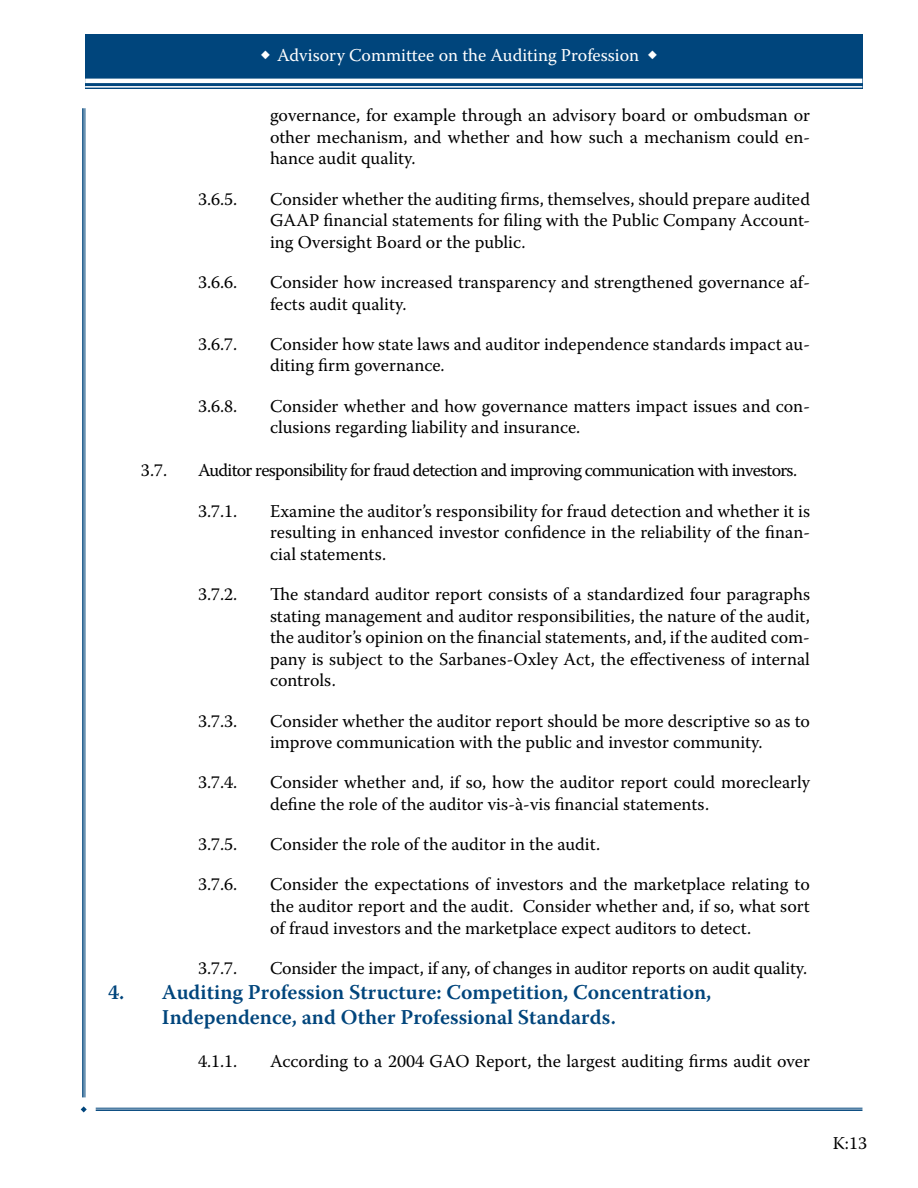
<style>
.page{position:relative;width:918px;height:1188px;background:#fff}
.page>*{position:absolute;margin:0;border:0;box-sizing:border-box;transform-origin:0 0}
.t1{font:600 21px/25.2px "Warnock Pro";color:#00457c}
.t2{font:18px/21.6px "Warnock Pro";color:#000;text-align:justify}
.t3{font:18px "Warnock Pro";letter-spacing:-.005em;color:#fff}
</style>
<div class="page">
<div style="left:85px;top:34px;width:777px;height:55px;background:#00457c"></div>
<hr style="left:85px;top:108px;width:1px;height:989px;background:#00457c">
<hr style="left:82px;top:108px;width:2px;height:989px;background:#00457c">
<svg style="left:81px;top:1106px;width:6px;height:6px"></svg>
<hr style="left:96px;top:1108px;width:766px;height:1px;background:#00457c">
<hr style="left:96px;top:1109px;width:766px;height:2px;background:#00457c">
<hr style="left:85px;top:79px;width:777px;height:4px;background:#fff">
<hr style="left:85px;top:86px;width:777px;height:2px;background:#fff">
<p class="t3" style="left:261px;top:44px;width:398px">◆ Advisory Committee on the Auditing Profession ◆</p>
<p class="t2" style="left:270px;top:104px;width:542px">governance, for example through an advisory board or ombudsman or other mechanism, and whether and how such a mechanism could en&shy;hance audit quality.</p>
<p class="t2" style="left:198px;top:188px;width:41px">3.6.5.</p>
<p class="t2" style="left:270px;top:188px;width:542px">Consider whether the auditing firms, themselves, should prepare audited GAAP financial statements for filing with the Public Company Account&shy;ing Oversight Board or the public.</p>
<p class="t2" style="left:198px;top:271px;width:41px">3.6.6.</p>
<p class="t2" style="left:270px;top:271px;width:541px">Consider how increased transparency and strengthened governance af&shy;fects audit quality.</p>
<p class="t2" style="left:198px;top:333px;width:41px">3.6.7.</p>
<p class="t2" style="left:270px;top:333px;width:541px">Consider how state laws and auditor independence standards impact au&shy;diting firm governance.</p>
<p class="t2" style="left:198px;top:395px;width:41px">3.6.8.</p>
<p class="t2" style="left:270px;top:395px;width:541px">Consider whether and how governance matters impact issues and con&shy;clusions regarding liability and insurance.</p>
<p class="t2" style="left:141px;top:459px;width:28px">3.7.</p>
<p class="t2" style="left:198px;top:459px;width:601px">Auditor responsibility for fraud detection and improving communication with investors.</p>
<p class="t2" style="left:198px;top:500px;width:41px">3.7.1.</p>
<p class="t2" style="left:270px;top:500px;width:542px">Examine the auditor’s responsibility for fraud detection and whether it is resulting in enhanced investor confidence in the reliability of the finan&shy;cial statements.</p>
<p class="t2" style="left:198px;top:583px;width:41px">3.7.2.</p>
<p class="t2" style="left:270px;top:583px;width:541px">The standard auditor report consists of a standardized four paragraphs stating management and auditor responsibilities, the nature of the audit, the auditor’s opinion on the financial statements, and, if the audited com&shy;pany is subject to the Sarbanes-Oxley Act, the effectiveness of internal controls.</p>
<p class="t2" style="left:198px;top:710px;width:41px">3.7.3.</p>
<p class="t2" style="left:270px;top:710px;width:542px">Consider whether the auditor report should be more descriptive so as to improve communication with the public and investor community.</p>
<p class="t2" style="left:198px;top:771px;width:41px">3.7.4.</p>
<p class="t2" style="left:270px;top:771px;width:542px">Consider whether and, if so, how the auditor report could moreclearly define the role of the auditor vis-à-vis financial statements.</p>
<p class="t2" style="left:198px;top:833px;width:41px">3.7.5.</p>
<p class="t2" style="left:270px;top:833px;width:332px">Consider the role of the auditor in the audit.</p>
<p class="t2" style="left:198px;top:873px;width:41px">3.7.6.</p>
<p class="t2" style="left:270px;top:873px;width:541px">Consider the expectations of investors and the marketplace relating to the auditor report and the audit. Consider whether and, if so, what sort of fraud investors and the marketplace expect auditors to detect.</p>
<p class="t2" style="left:198px;top:957px;width:41px">3.7.7.</p>
<p class="t2" style="left:270px;top:957px;width:539px">Consider the impact, if any, of changes in auditor reports on audit quality.</p>
<p class="t1" style="left:162px;top:979px;width:551px;text-indent:-54px">4. Auditing Profession Structure: Competition, Concentration,<br>Independence, and Other Professional Standards.</p>
<p class="t2" style="left:198px;top:1050px;width:41px">4.1.1.</p>
<p class="t2" style="left:270px;top:1050px;width:542px">According to a 2004 GAO Report, the largest auditing firms audit over</p>
<p class="t2" style="left:833px;top:1132px;width:36px">K:13</p>
</div>
